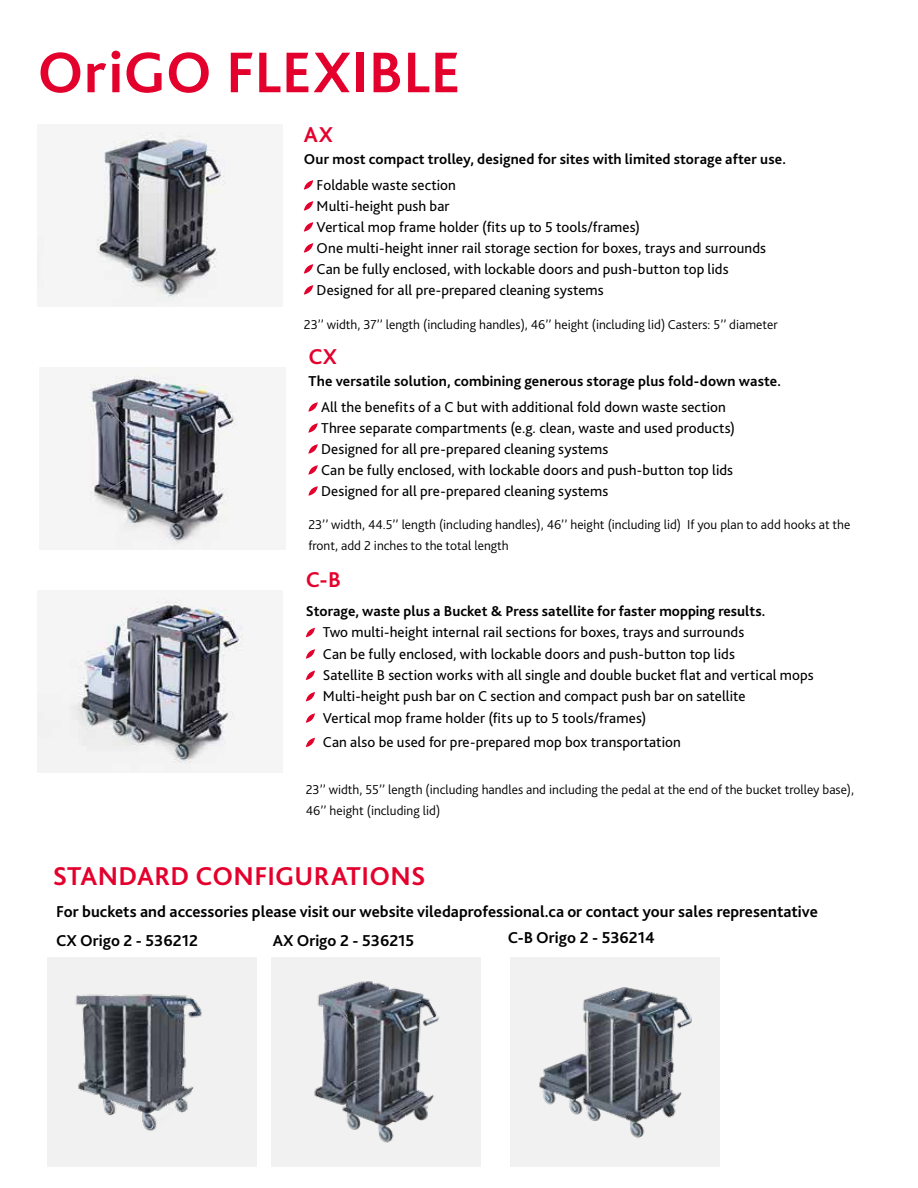
<style>
.page{position:relative;width:918px;height:1188px;background:#fff}
.page>*{position:absolute;margin:0;border:0;box-sizing:border-box;transform-origin:0 0}
.t1{font:700 60px "Bliss 2";letter-spacing:.005em;color:#e4002c}
.t2{font:700 27px "Bliss 2";letter-spacing:.015em;color:#e4002c}
.t3{font:700 22.5px "Bliss 2";color:#e4002c}
.t4{font:700 16.5px/29.2px "Bliss 2";color:#000}
.t5{font:15px/21px "Bliss 2";letter-spacing:.005em;color:#000}
.t6{font:700 15px "Bliss 2";letter-spacing:.005em;color:#000}
.t7{font:300 13.5px/21px "Bliss 2";color:#000}
</style>
<div class="page">
<img style="left:37px;top:132px;width:190px;height:174px">
<img style="left:37px;top:598px;width:207px;height:174px">
<img style="left:88px;top:367px;width:149px;height:182px">
<svg style="left:304px;top:180px;width:9px;height:10px"></svg>
<svg style="left:304px;top:201px;width:9px;height:10px"></svg>
<svg style="left:304px;top:222px;width:9px;height:10px"></svg>
<svg style="left:304px;top:243px;width:9px;height:10px"></svg>
<svg style="left:304px;top:264px;width:9px;height:10px"></svg>
<svg style="left:304px;top:285px;width:9px;height:10px"></svg>
<svg style="left:308px;top:402px;width:10px;height:10px"></svg>
<svg style="left:308px;top:423px;width:10px;height:10px"></svg>
<svg style="left:308px;top:444px;width:10px;height:10px"></svg>
<svg style="left:308px;top:465px;width:10px;height:10px"></svg>
<svg style="left:308px;top:486px;width:10px;height:10px"></svg>
<div style="left:48px;top:957px;width:209px;height:210px;background:#f1f1f1"></div>
<img style="left:75px;top:994px;width:127px;height:137px">
<div style="left:271px;top:957px;width:210px;height:210px;background:#f1f1f1"></div>
<img style="left:314px;top:981px;width:126px;height:162px">
<div style="left:511px;top:957px;width:209px;height:210px;background:#f1f1f1"></div>
<img style="left:539px;top:987px;width:153px;height:151px">
<svg style="left:306px;top:628px;width:9px;height:9px"></svg>
<svg style="left:306px;top:649px;width:9px;height:10px"></svg>
<svg style="left:306px;top:671px;width:9px;height:9px"></svg>
<svg style="left:306px;top:692px;width:9px;height:9px"></svg>
<svg style="left:306px;top:713px;width:9px;height:10px"></svg>
<svg style="left:306px;top:738px;width:9px;height:9px"></svg>
<h1 class="t1" style="left:37px;top:35px;width:425px">OriGO FLEXIBLE</h1>
<h3 class="t3" style="left:304px;top:120px;width:31px">AX</h3>
<p class="t6" style="left:304px;top:150px;width:484px">Our most compact trolley, designed for sites with limited storage after use.</p>
<p class="t5" style="left:317px;top:174px;width:451px">Foldable waste section<br>Multi-height push bar<br>Vertical mop frame holder (fits up to 5 tools/frames)<br>One multi-height inner rail storage section for boxes, trays and surrounds Can be fully enclosed, with lockable doors and push-button top lids Designed for all pre-prepared cleaning systems</p>
<p class="t7" style="left:304px;top:314px;width:475px">23’’ width, 37’’ length (including handles), 46’’ height (including lid) Casters: 5’’ diameter</p>
<h3 class="t3" style="left:308px;top:342px;width:30px">CX</h3>
<p class="t6" style="left:308px;top:372px;width:474px">The versatile solution, combining generous storage plus fold-down waste.</p>
<p class="t5" style="left:321px;top:396px;width:416px">All the benefits of a C but with additional fold down waste section Three separate compartments (e.g. clean, waste and used products)<br>Designed for all pre-prepared cleaning systems<br>Can be fully enclosed, with lockable doors and push-button top lids Designed for all pre-prepared cleaning systems</p>
<p class="t7" style="left:308px;top:514px;width:543px">23’’ width, 44.5’’ length (including handles), 46’’ height (including lid) If you plan to add hooks at the front, add 2 inches to the total length</p>
<h3 class="t3" style="left:306px;top:566px;width:37px">C-B</h3>
<p class="t6" style="left:306px;top:602px;width:461px">Storage, waste plus a Bucket &amp; Press satellite for faster mopping results.</p>
<p class="t5" style="left:323px;top:622px;width:492px;line-height:21.5px">Two multi-height internal rail sections for boxes, trays and surrounds<br>Can be fully enclosed, with lockable doors and push-button top lids<br>Satellite B section works with all single and double bucket flat and vertical mops Multi-height push bar on C section and compact push bar on satellite<br>Vertical mop frame holder (fits up to 5 tools/frames)</p>
<p class="t5" style="left:323px;top:732px;width:360px">Can also be used for pre-prepared mop box transportation</p>
<p class="t7" style="left:306px;top:779px;width:550px">23’’ width, 55’’ length (including handles and including the pedal at the end of the bucket trolley base),<br>46’’ height (including lid)</p>
<h2 class="t2" style="left:53px;top:860px;width:374px">STANDARD CONFIGURATIONS</h2>
<p class="t4" style="left:273px;top:897px;width:547px;text-indent:-217px">For buckets and accessories please visit our website viledaprofessional.ca or contact your sales representative<br>AX Origo 2 - 536215</p>
<p class="t4" style="left:508px;top:923px;width:149px">C-B Origo 2 - 536214</p>
<p class="t4" style="left:56px;top:926px;width:143px">CX Origo 2 - 536212</p>
</div>
